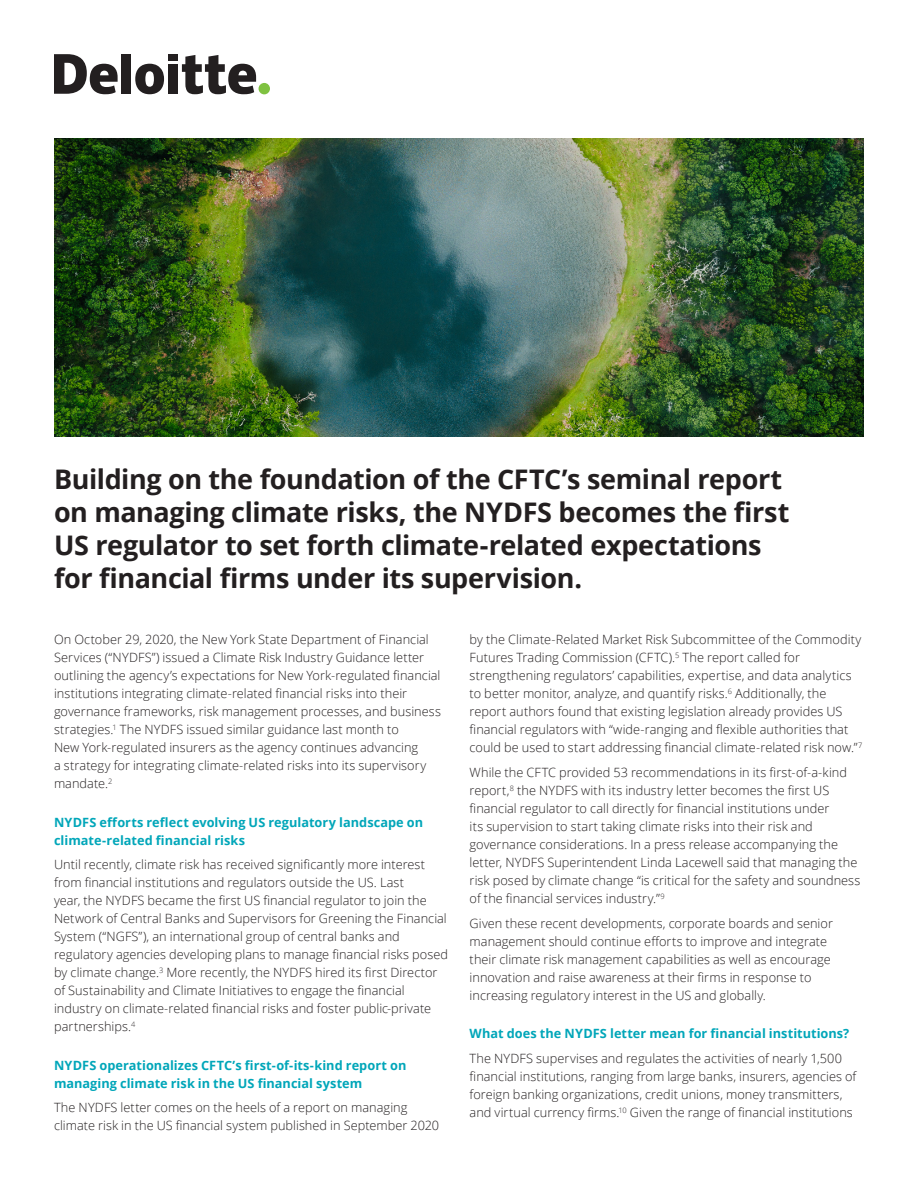
<style>
.page{position:relative;width:918px;height:1188px;background:#fff}
.page>*{position:absolute;margin:0;border:0;box-sizing:border-box;transform-origin:0 0}
.Cover_headline_bold{font:700 27px/33px "Open Sans";letter-spacing:-.015em;color:#231f20}
.Body_copy__8_5_12pt{font:300 12.75px/18px "Open Sans";letter-spacing:.005em;color:#231f20}
.Subhead_A__8_5_12pt{font:700 12.75px/18px "Open Sans";letter-spacing:.005em;color:#00a6b9}
</style>
<div class="page">
<div style="left:259px;top:83px;width:11px;height:11px;background:#7fc241;border-radius:50%"></div>
<div style="left:121px;top:54px;width:10px;height:40px;background:#231f20"></div>
<svg style="left:135px;top:64px;width:29px;height:30px"></svg>
<div style="left:168px;top:64px;width:10px;height:30px;background:#231f20"></div>
<div style="left:168px;top:54px;width:10px;height:7px;background:#231f20"></div>
<svg style="left:182px;top:55px;width:74px;height:39px"></svg>
<svg style="left:54px;top:54px;width:64px;height:40px"></svg>
<img style="left:54px;top:138px;width:810px;height:298px">
<p class="Cover_headline_bold" style="left:54px;top:462px;width:737px">Building on the foundation of the CFTC’s seminal report on managing climate risks, the NYDFS becomes the first US regulator to set forth climate-related expectations for financial firms under its supervision.</p>
<p class="Body_copy__8_5_12pt" style="left:54px;top:630px;width:388px">On October 29, 2020, the New York State Department of Financial Services (“NYDFS”) issued a Climate Risk Industry Guidance letter outlining the agency’s expectations for New York-regulated financial institutions integrating climate-related financial risks into their governance frameworks, risk management processes, and business strategies.<sup>1</sup> The NYDFS issued similar guidance last month to<br>New York-regulated insurers as the agency continues advancing<br>a strategy for integrating climate-related risks into its supervisory mandate.<sup>2</sup></p>
<p class="Subhead_A__8_5_12pt" style="left:54px;top:813px;width:371px">NYDFS efforts reflect evolving US regulatory landscape on climate-related financial risks</p>
<p class="Body_copy__8_5_12pt" style="left:54px;top:855px;width:396px">Until recently, climate risk has received significantly more interest from financial institutions and regulators outside the US. Last<br>year, the NYDFS became the first US financial regulator to join the Network of Central Banks and Supervisors for Greening the Financial System (“NGFS”), an international group of central banks and regulatory agencies developing plans to manage financial risks posed by climate change.<sup>3</sup> More recently, the NYDFS hired its first Director of Sustainability and Climate Initiatives to engage the financial industry on climate-related financial risks and foster public-private partnerships.<sup>4</sup></p>
<p class="Subhead_A__8_5_12pt" style="left:54px;top:1056px;width:354px">NYDFS operationalizes CFTC’s first-of-its-kind report on managing climate risk in the US financial system</p>
<p class="Body_copy__8_5_12pt" style="left:54px;top:1098px;width:387px">The NYDFS letter comes on the heels of a report on managing climate risk in the US financial system published in September 2020</p>
<p class="Body_copy__8_5_12pt" style="left:470px;top:630px;width:394px">by the Climate-Related Market Risk Subcommittee of the Commodity Futures Trading Commission (CFTC).<sup>5</sup> The report called for strengthening regulators’ capabilities, expertise, and data analytics to better monitor, analyze, and quantify risks.<sup>6</sup> Additionally, the report authors found that existing legislation already provides US financial regulators with “wide-ranging and flexible authorities that could be used to start addressing financial climate-related risk now.”<sup>7</sup></p>
<p class="Body_copy__8_5_12pt" style="left:470px;top:763px;width:392px">While the CFTC provided 53 recommendations in its first-of-a-kind report,<sup>8</sup> the NYDFS with its industry letter becomes the first US financial regulator to call directly for financial institutions under<br>its supervision to start taking climate risks into their risk and governance considerations. In a press release accompanying the letter, NYDFS Superintendent Linda Lacewell said that managing the risk posed by climate change “is critical for the safety and soundness of the financial services industry.”<sup>9</sup></p>
<p class="Body_copy__8_5_12pt" style="left:470px;top:914px;width:365px">Given these recent developments, corporate boards and senior management should continue efforts to improve and integrate their climate risk management capabilities as well as encourage innovation and raise awareness at their firms in response to increasing regulatory interest in the US and globally.</p>
<p class="Subhead_A__8_5_12pt" style="left:470px;top:1024px;width:381px">What does the NYDFS letter mean for financial institutions?</p>
<p class="Body_copy__8_5_12pt" style="left:470px;top:1049px;width:388px">The NYDFS supervises and regulates the activities of nearly 1,500 financial institutions, ranging from large banks, insurers, agencies of foreign banking organizations, credit unions, money transmitters, and virtual currency firms.<sup>10</sup> Given the range of financial institutions</p>
</div>
